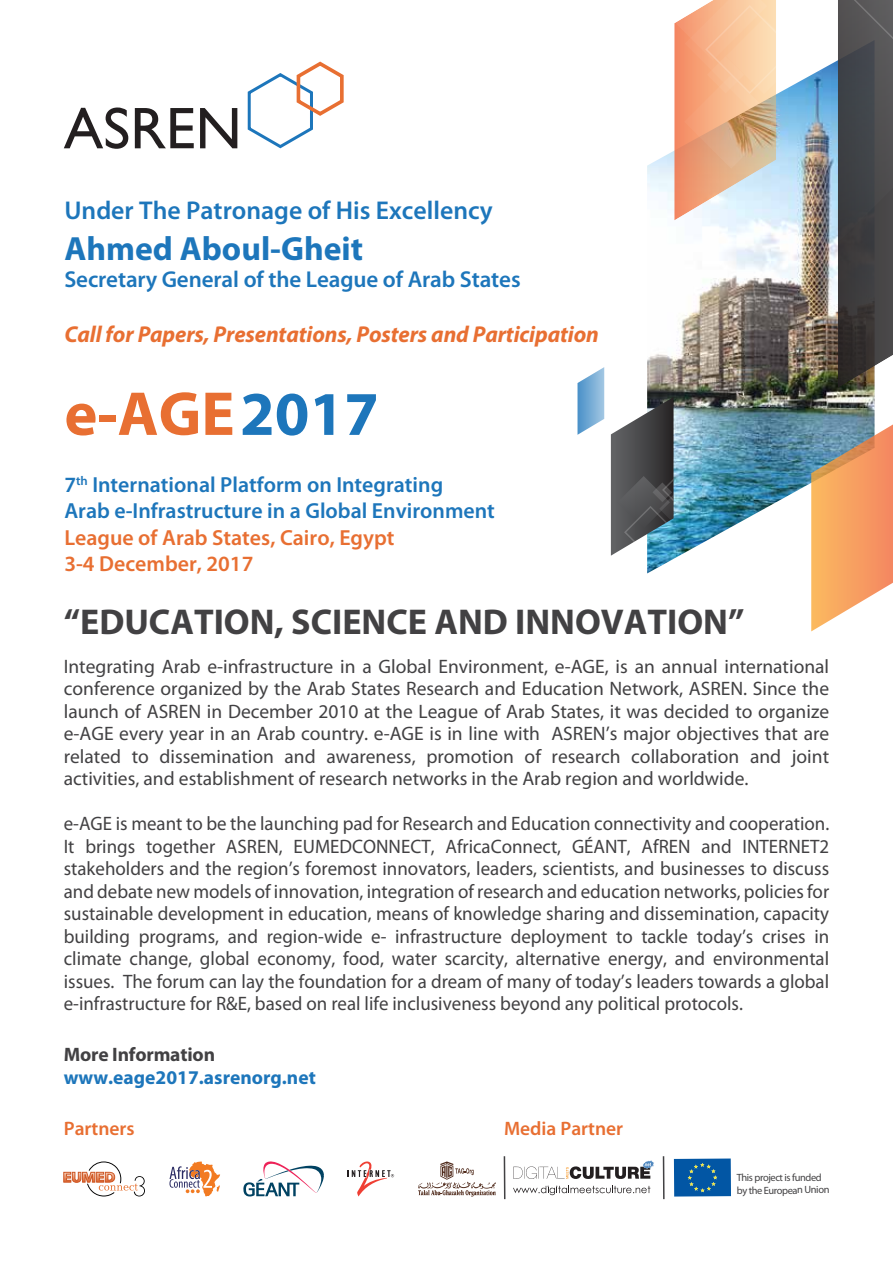
<style>
.page{position:relative;width:893px;height:1263px;background:#fff}
.page>*{position:absolute;margin:0;border:0;box-sizing:border-box;transform-origin:0 0}
.t1{font:700 62.55px "Myriad Pro";color:#e86f32}
.t2{font:59.1px "Gill Sans";color:#231f20}
.t3{font:700 36px "Myriad Pro";color:#424143}
.t4{font:700 33.6px "Myriad Pro";color:#1d76bb}
.t5{font:600 25.8px "Myriad Pro";color:#1d76bb}
.t6{font:italic 700 22.95px "Myriad Pro";letter-spacing:-.005em;color:#e86f32}
.t7{font:600 22.95px "Myriad Pro";letter-spacing:-.005em;color:#1d76bb}
.t8{font:600 21.9px/26.2px "Myriad Pro";color:#1d76bb}
.t9{font:600 21.9px/26.2px "Myriad Pro";color:#e86f32}
.t10{font:19.5px/22.5px "Myriad Pro";color:#424143;text-align:justify}
.t11{font:700 19.5px "Myriad Pro";color:#1d76bb}
.t12{font:600 19.5px "Myriad Pro";color:#e86f32}
.t13{font:700 19.5px "Myriad Pro";letter-spacing:-.01em;color:#424143}
.t14{font:10.5px/12.6px "Myriad Pro";letter-spacing:-.05em;color:#424143}
.s1{color:#1d76bb}
</style>
<div class="page">
<svg style="left:247px;top:61px;width:97px;height:88px"></svg>
<img style="left:647px;top:60px;width:227px;height:513px">
<svg style="left:811px;top:424px;width:82px;height:207px;background:#e5aa7c"></svg>
<svg style="left:577px;top:367px;width:27px;height:68px"></svg>
<svg style="left:838px;top:0;width:55px;height:388px;background:#474648"></svg>
<svg style="left:674px;top:0;width:102px;height:220px;background:#ecba99"></svg>
<svg style="left:611px;top:397px;width:62px;height:159px;background:#636a6e"></svg>
<svg style="left:169px;top:1161px;width:51px;height:35px"></svg>
<svg style="left:243px;top:1161px;width:81px;height:36px"></svg>
<svg style="left:63px;top:1161px;width:82px;height:35px"></svg>
<svg style="left:347px;top:1161px;width:47px;height:35px"></svg>
<svg style="left:418px;top:1161px;width:78px;height:35px"></svg>
<hr style="left:504px;top:1156px;width:1px;height:43px;background:#424143">
<hr style="left:663px;top:1156px;width:2px;height:43px;background:#424143">
<svg style="left:674px;top:1158px;width:57px;height:38px;background:#1260a3"></svg>
<svg style="left:513px;top:1186px;width:137px;height:9px"></svg>
<svg style="left:513px;top:1160px;width:141px;height:19px"></svg>
<h2 class="t2" style="left:64px;top:94px;width:179px">ASREN</h2>
<h3 class="t5" style="left:64px;top:194px;width:430px">Under The Patronage of His Excellency</h3>
<h3 class="t4" style="left:64px;top:226px;width:300px">Ahmed Aboul-Gheit</h3>
<p class="t7" style="left:64px;top:265px;width:458px">Secretary General of the League of Arab States</p>
<p class="t6" style="left:64px;top:320px;width:536px">Call for Papers, Presentations, Posters and Participation</p>
<h1 class="t1" style="left:64px;top:373px;width:316px">e-AGE<span class="s1">2017</span></h1>
<p class="t8" style="left:64px;top:471px;width:432px">7<sup>th</sup> International Platform on Integrating<br>Arab e-Infrastructure in a Global Environment</p>
<p class="t9" style="left:64px;top:523px;width:332px">League of Arab States, Cairo, Egypt<br>3-4 December, 2017</p>
<h3 class="t3" style="left:64px;top:599px;width:682px">“EDUCATION, SCIENCE AND INNOVATION”</h3>
<p class="t10" style="left:64px;top:655px;width:767px">Integrating Arab e-infrastructure in a Global Environment, e-AGE, is an annual international conference organized by the Arab States Research and Education Network, ASREN. Since the launch of ASREN in December 2010 at the League of Arab States, it was decided to organize e-AGE every year in an Arab country. e-AGE is in line with ASREN’s major objectives that are related to dissemination and awareness, promotion of research collaboration and joint activities, and establishment of research networks in the Arab region and worldwide.</p>
<p class="t10" style="left:64px;top:812px;width:767px">e-AGE is meant to be the launching pad for Research and Education connectivity and cooperation.<br>It brings together ASREN, EUMEDCONNECT, AfricaConnect, GÉANT, AfREN and INTERNET2 stakeholders and the region’s foremost innovators, leaders, scientists, and businesses to discuss and debate new models of innovation, integration of research and education networks, policies for sustainable development in education, means of knowledge sharing and dissemination, capacity building programs, and region-wide e- infrastructure deployment to tackle today’s crises in climate change, global economy, food, water scarcity, alternative energy, and environmental issues. The forum can lay the foundation for a dream of many of today’s leaders towards a global e-infrastructure for R&amp;E, based on real life inclusiveness beyond any political protocols.</p>
<p class="t13" style="left:64px;top:1041px;width:153px">More Information</p>
<p class="t11" style="left:64px;top:1065px;width:254px">www.eage2017.asrenorg.net</p>
<p class="t12" style="left:64px;top:1116px;width:72px">Partners</p>
<p class="t12" style="left:504px;top:1116px;width:121px">Media Partner</p>
<p class="t14" style="left:737px;top:1171px;width:94px">This project is funded by the European Union</p>
</div>
